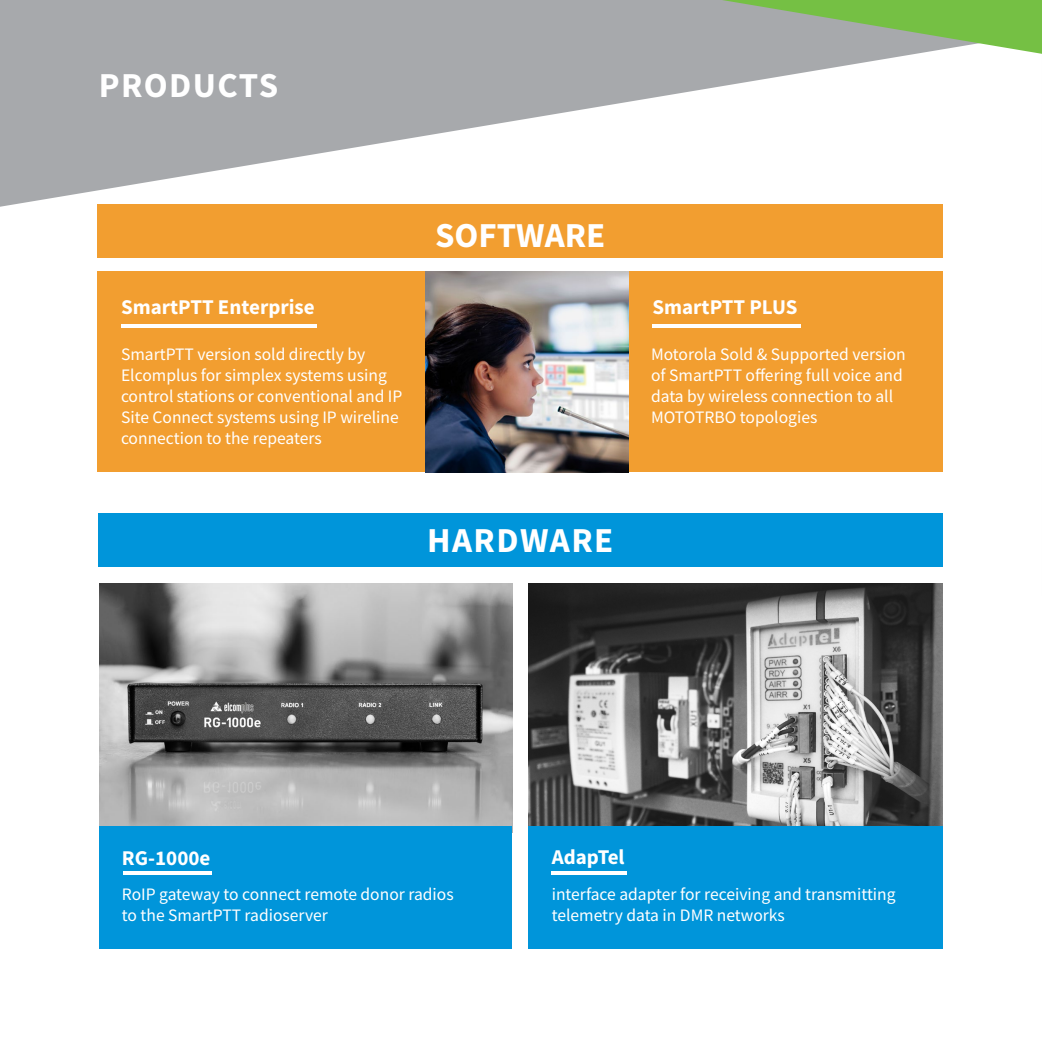
<style>
.page{position:relative;width:1042px;height:1042px;background:#fff}
.page>*{position:absolute;margin:0;border:0;box-sizing:border-box;transform-origin:0 0}
.t1{font:700 35px "Source Sans Pro";letter-spacing:.04em;color:#fff}
.t2{font:700 35px "Source Sans Pro";color:#fff}
.t3{font:700 21px "Source Sans Pro";color:#fff}
.t4{font:17.5px/21px "Source Sans Pro";color:#fff}
</style>
<div class="page">
<div style="left:97px;top:272px;width:845px;height:200px;background:#f29e30"></div>
<div style="left:98px;top:513px;width:844px;height:54px;background:#0095da"></div>
<div style="left:97px;top:203px;width:845px;height:54px;background:#f29e30"></div>
<img style="left:528px;top:583px;width:415px;height:243px">
<img style="left:426px;top:272px;width:203px;height:200px">
<img style="left:100px;top:583px;width:412px;height:243px">
<svg style="left:0;top:0;width:652px;height:207px;fill:#a7a9ac"></svg>
<hr style="left:121px;top:324px;width:195px;height:4px;background:#fff">
<div style="left:528px;top:826px;width:415px;height:122px;background:#0095da"></div>
<div style="left:100px;top:826px;width:412px;height:122px;background:#0095da"></div>
<svg style="left:124px;top:871px;width:88px;height:4px"></svg>
<svg style="left:552px;top:871px;width:75px;height:4px"></svg>
<svg style="left:652px;top:0;width:390px;height:596px"></svg>
<h1 class="t1" style="left:99px;top:61px;width:181px">PRODUCTS</h1>
<p class="t3" style="left:121px;top:293px;width:195px">SmartPTT Enterprise</p>
<p class="t4" style="left:121px;top:343px;width:283px">SmartPTT version sold directly by Elcomplus for simplex systems using control stations or conventional and IP Site Connect systems using IP wireline connection to the repeaters</p>
<h1 class="t2" style="left:435px;top:212px;width:172px">SOFTWARE</h1>
<h1 class="t1" style="left:427px;top:516px;width:188px">HARDWARE</h1>
<p class="t3" style="left:652px;top:293px;width:146px">SmartPTT PLUS</p>
<p class="t4" style="left:651px;top:343px;width:256px">Motorola Sold &amp; Supported version of SmartPTT offering full voice and data by wireless connection to all<br>MOTOTRBO topologies</p>
<p class="t3" style="left:122px;top:843px;width:90px">RG-1000e</p>
<p class="t4" style="left:122px;top:884px;width:333px">RoIP gateway to connect remote donor radios to the SmartPTT radioserver</p>
<p class="t3" style="left:552px;top:843px;width:74px">AdapTel</p>
<p class="t4" style="left:552px;top:883px;width:345px">interface adapter for receiving and transmitting telemetry data in DMR networks</p>
</div>
